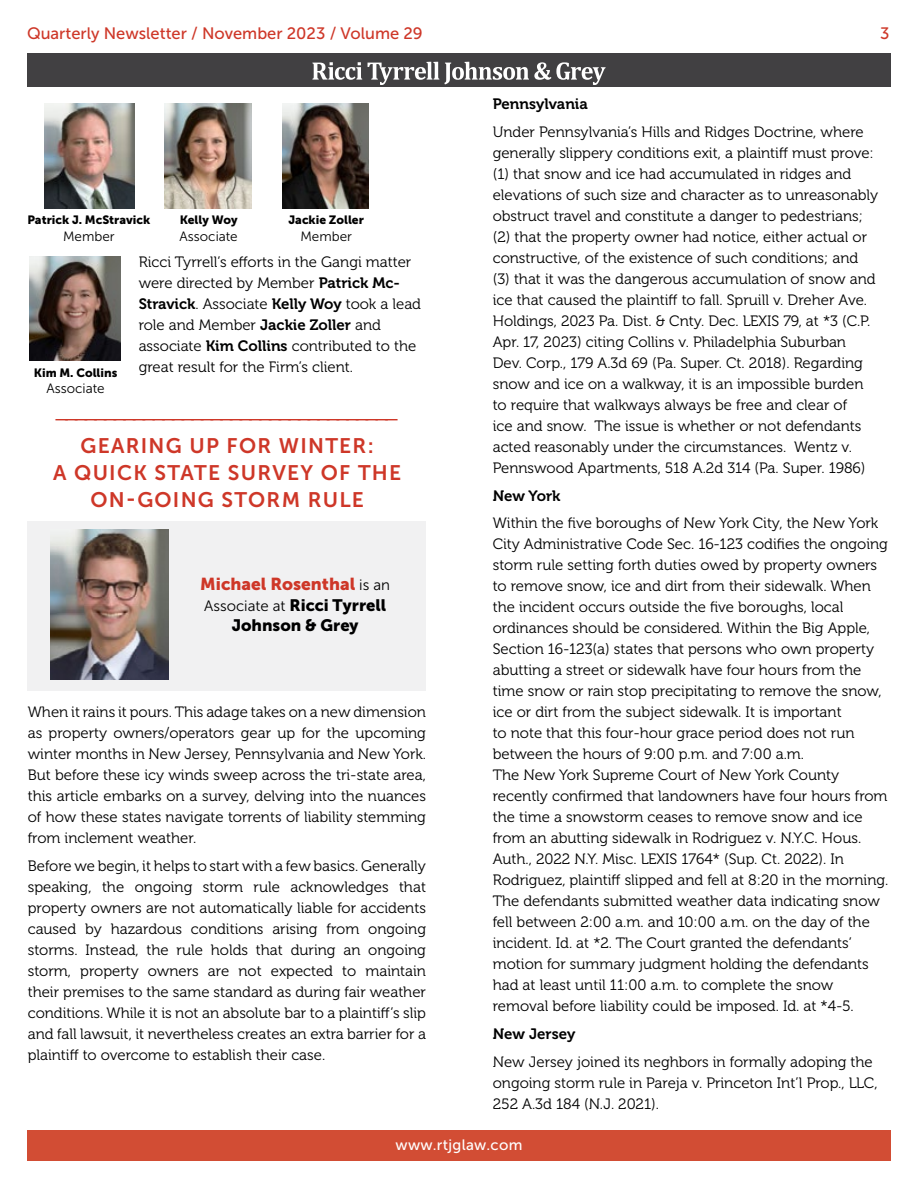
<style>
.page{position:relative;width:918px;height:1188px;background:#fff}
.page>*{position:absolute;margin:0;border:0;box-sizing:border-box;transform-origin:0 0}
.t1{font:24px "Museo Sans 300";color:#ce3728}
.t2{font:21px/27px "Museo Sans 700";letter-spacing:.06em;color:#ce3728;text-align:center}
.t3{font:17.25px "Museo Sans 900";color:#ce3728}
.t4{font:16.5px "Museo Sans 500";color:#ce3728}
.t5{font:16.5px/19.8px "Museo Sans 900";color:#000;text-align:center}
.t6{font:15px/21px "Museo 300";color:#000}
.t7{font:15px/21px "Museo 300";color:#000101}
.t8{font:15px "Museo 700";color:#000}
.t9{font:15px "Museo Sans 500";letter-spacing:.02em;color:#fff}
.t10{font:13.5px "Museo Sans 300";color:#000}
.t11{font:12px "Museo Sans 900";color:#000}
.s1{font-family:"Museo 700"}
.s2{font-family:"Museo Sans 300";font-size:15px;color:#000}
.s3{font-family:"Museo Sans 300";font-size:15px}
</style>
<div class="page">
<div style="left:27px;top:53px;width:864px;height:34px;background:#414042"></div>
<svg style="left:312px;top:62px;width:50px;height:18px"></svg>
<svg style="left:368px;top:62px;width:238px;height:23px"></svg>
<div style="left:27px;top:1130px;width:864px;height:31px;background:#d24d34"></div>
<div style="left:28px;top:522px;width:398px;height:169px;background:#f1f1f2"></div>
<img style="left:45px;top:104px;width:90px;height:104px">
<img style="left:165px;top:104px;width:86px;height:104px">
<img style="left:282px;top:104px;width:87px;height:104px">
<img style="left:29px;top:256px;width:92px;height:105px">
<img style="left:51px;top:530px;width:118px;height:149px">
<p class="t4" style="left:27px;top:25px;width:397px">Quarterly Newsletter / November 2023 / Volume 29</p>
<p class="t4" style="left:880px;top:25px;width:11px">3</p>
<p class="t11" style="left:27px;top:213px;width:124px">Patrick J. McStravick</p>
<p class="t10" style="left:63px;top:229px;width:53px">Member</p>
<p class="t11" style="left:180px;top:213px;width:59px">Kelly Woy</p>
<p class="t10" style="left:180px;top:229px;width:60px">Associate</p>
<p class="t11" style="left:288px;top:213px;width:77px">Jackie Zoller</p>
<p class="t10" style="left:300px;top:229px;width:53px">Member</p>
<p class="t11" style="left:34px;top:366px;width:85px">Kim M. Collins</p>
<p class="t10" style="left:46px;top:381px;width:60px">Associate</p>
<p class="t7" style="left:139px;top:251px;width:284px">Ricci Tyrrell’s efforts in the Gangi matter were directed by Member <span class="s1">Patrick Mc-Stravick</span>. Associate <span class="s1">Kelly Woy</span> took a lead role and Member <span class="s1">Jackie Zoller</span> and associate <span class="s1">Kim Collins</span> contributed to the great result for the Firm’s client.</p>
<h1 class="t1" style="left:55px;top:398px;width:345px">___________________________________</h1>
<h2 class="t2" style="left:53px;top:432px;width:350px">GEARING UP FOR WINTER:<br>A QUICK STATE SURVEY OF THE<br>ON-GOING STORM RULE</h2>
<p class="t3" style="left:200px;top:575px;width:191px">Michael Rosenthal <span class="s2">is an</span></p>
<p class="t5" style="left:204px;top:596px;width:183px"><span class="s3">Associate at</span> Ricci Tyrrell<br>Johnson &amp; Grey</p>
<p class="t6" style="left:28px;top:702px;width:400px;text-align:justify">When it rains it pours. This adage takes on a new dimension as property owners/operators gear up for the upcoming winter months in New Jersey, Pennsylvania and New York.<br>But before these icy winds sweep across the tri-state area, this article embarks on a survey, delving into the nuances of how these states navigate torrents of liability stemming from inclement weather.</p>
<p class="t6" style="left:28px;top:855px;width:400px;text-align:justify">Before we begin, it helps to start with a few basics. Generally speaking, the ongoing storm rule acknowledges that property owners are not automatically liable for accidents caused by hazardous conditions arising from ongoing storms. Instead, the rule holds that during an ongoing storm, property owners are not expected to maintain their premises to the same standard as during fair weather conditions. While it is not an absolute bar to a plaintiff’s slip and fall lawsuit, it nevertheless creates an extra barrier for a plaintiff to overcome to establish their case.</p>
<p class="t8" style="left:493px;top:96px;width:97px">Pennsylvania</p>
<p class="t6" style="left:493px;top:122px;width:387px">Under Pennsylvania’s Hills and Ridges Doctrine, where generally slippery conditions exit, a plaintiff must prove: (1) that snow and ice had accumulated in ridges and elevations of such size and character as to unreasonably obstruct travel and constitute a danger to pedestrians; (2) that the property owner had notice, either actual or constructive, of the existence of such conditions; and (3) that it was the dangerous accumulation of snow and ice that caused the plaintiff to fall. Spruill v. Dreher Ave.<br>Holdings, 2023 Pa. Dist. &amp; Cnty. Dec. LEXIS 79, at *3 (C.P.<br>Apr. 17, 2023) citing Collins v. Philadelphia Suburban Dev. Corp., 179 A.3d 69 (Pa. Super. Ct. 2018). Regarding snow and ice on a walkway, it is an impossible burden to require that walkways always be free and clear of<br>ice and snow. The issue is whether or not defendants acted reasonably under the circumstances. Wentz v.<br>Pennswood Apartments, 518 A.2d 314 (Pa. Super. 1986)</p>
<p class="t8" style="left:493px;top:487px;width:69px">New York</p>
<p class="t6" style="left:493px;top:513px;width:397px">Within the five boroughs of New York City, the New York City Administrative Code Sec. 16-123 codifies the ongoing storm rule setting forth duties owed by property owners to remove snow, ice and dirt from their sidewalk. When the incident occurs outside the five boroughs, local ordinances should be considered. Within the Big Apple, Section 16-123(a) states that persons who own property abutting a street or sidewalk have four hours from the time snow or rain stop precipitating to remove the snow, ice or dirt from the subject sidewalk. It is important<br>to note that this four-hour grace period does not run between the hours of 9:00 p.m. and 7:00 a.m.<br>The New York Supreme Court of New York County recently confirmed that landowners have four hours from the time a snowstorm ceases to remove snow and ice from an abutting sidewalk in Rodriguez v. N.Y.C. Hous.<br>Auth., 2022 N.Y. Misc. LEXIS 1764* (Sup. Ct. 2022). In Rodriguez, plaintiff slipped and fell at 8:20 in the morning.<br>The defendants submitted weather data indicating snow fell between 2:00 a.m. and 10:00 a.m. on the day of the incident. Id. at *2. The Court granted the defendants’ motion for summary judgment holding the defendants had at least until 11:00 a.m. to complete the snow removal before liability could be imposed. Id. at *4-5.</p>
<p class="t8" style="left:493px;top:1026px;width:84px">New Jersey</p>
<p class="t6" style="left:493px;top:1052px;width:386px">New Jersey joined its neghbors in formally adoping the ongoing storm rule in Pareja v. Princeton Int’l Prop., LLC,<br>252 A.3d 184 (N.J. 2021).</p>
<p class="t9" style="left:395px;top:1136px;width:129px">www.rtjglaw.com</p>
</div>
